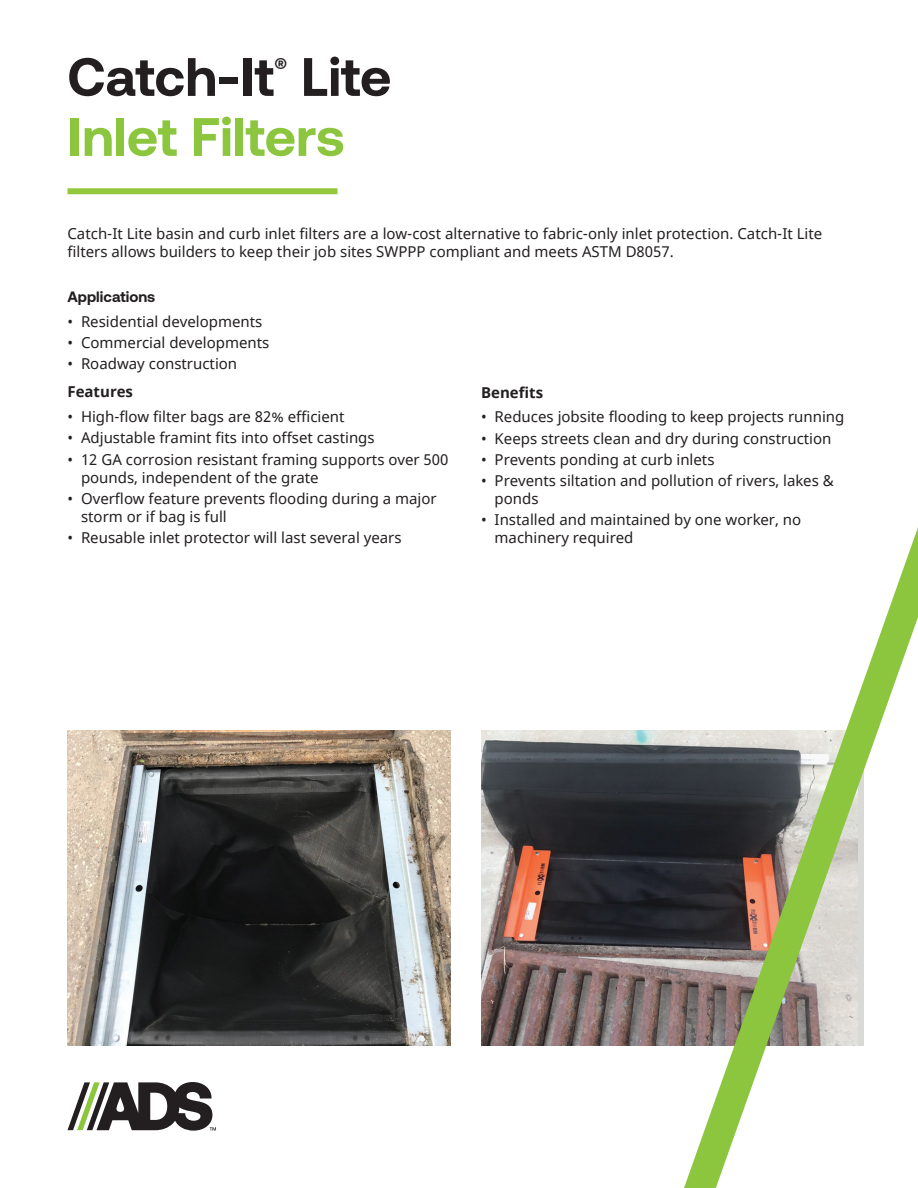
<style>
.page{position:relative;width:918px;height:1188px;background:#fff}
.page>*{position:absolute;margin:0;border:0;box-sizing:border-box;transform-origin:0 0}
.t1{font:700 54px/60px "Aeonik";color:#231f20}
.t2{font:15px/18px "Noto Sans";color:#231f20}
.t3{font:700 15px "Noto Sans";color:#231f20}
.t4{font:700 15px "Aeonik";color:#231f20}
.s1{color:#8bc63e}
</style>
<div class="page">
<div style="left:68px;top:188px;width:270px;height:6px;background:#94c83c"></div>
<img style="left:68px;top:730px;width:382px;height:316px">
<img style="left:481px;top:730px;width:173px;height:316px">
<svg style="left:68px;top:1082px;width:148px;height:49px"></svg>
<svg style="left:654px;top:527px;width:264px;height:661px"></svg>
<h1 class="t1" style="left:67px;top:47px;width:325px">Catch-It<sup>®</sup> Lite<br><span class="s1">Inlet Filters</span></h1>
<p class="t2" style="left:68px;top:225px;width:756px">Catch-It Lite basin and curb inlet filters are a low-cost alternative to fabric-only inlet protection. Catch-It Lite filters allows builders to keep their job sites SWPPP compliant and meets ASTM D8057.</p>
<p class="t4" style="left:68px;top:288px;width:89px">Applications</p>
<p class="t2" style="left:68px;top:313px;width:196px">• Residential developments</p>
<p class="t2" style="left:68px;top:334px;width:204px">• Commercial developments</p>
<p class="t2" style="left:68px;top:355px;width:171px">• Roadway construction</p>
<p class="t3" style="left:68px;top:381px;width:67px">Features</p>
<p class="t2" style="left:68px;top:408px;width:279px">• High-flow filter bags are 82% efficient</p>
<p class="t2" style="left:68px;top:429px;width:309px">• Adjustable framint fits into offset castings</p>
<p class="t2" style="left:81px;top:451px;width:369px;text-indent:-14px">• 12 GA corrosion resistant framing supports over 500 pounds, independent of the grate</p>
<p class="t2" style="left:81px;top:490px;width:357px;text-indent:-14px">• Overflow feature prevents flooding during a major storm or if bag is full</p>
<p class="t2" style="left:68px;top:529px;width:336px">• Reusable inlet protector will last several years</p>
<p class="t3" style="left:481px;top:382px;width:64px">Benefits</p>
<p class="t2" style="left:481px;top:408px;width:365px">• Reduces jobsite flooding to keep projects running</p>
<p class="t2" style="left:481px;top:430px;width:352px">• Keeps streets clean and dry during construction</p>
<p class="t2" style="left:481px;top:451px;width:235px">• Prevents ponding at curb inlets</p>
<p class="t2" style="left:495px;top:472px;width:341px;text-indent:-14px">• Prevents siltation and pollution of rivers, lakes &amp; ponds</p>
<p class="t2" style="left:495px;top:511px;width:308px;text-indent:-14px">• Installed and maintained by one worker, no machinery required</p>
</div>
